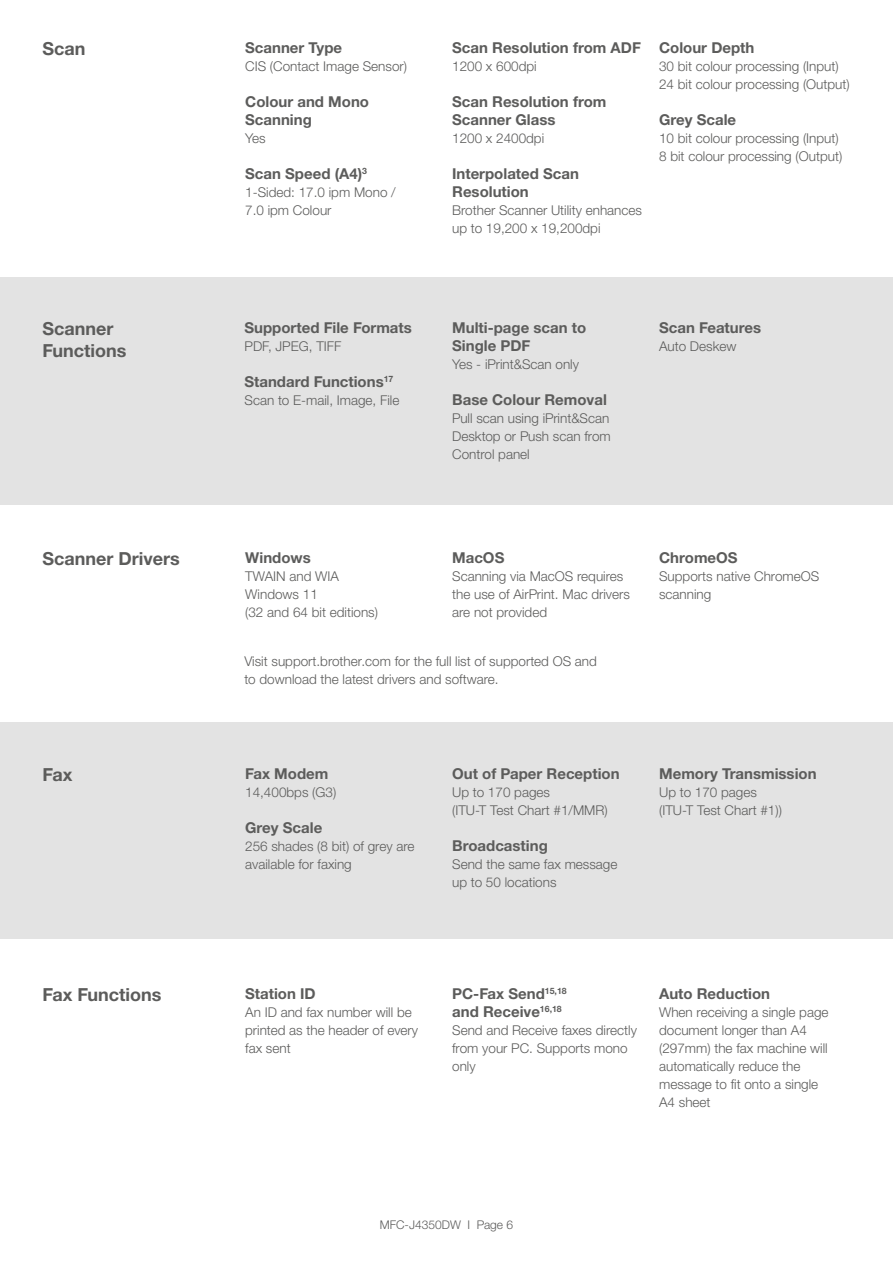
<style>
.page{position:relative;width:893px;height:1263px;background:#fff}
.page>*{position:absolute;margin:0;border:0;box-sizing:border-box;transform-origin:0 0}
.t1{font:700 18px/22.5px "Helvetica Neue LTW1 G";color:#5c5c5b}
.t2{font:700 15px/18px "Helvetica Neue LTW1 G";color:#5c5c5b}
.t3{font:300 13.5px/18px "Helvetica Neue LTW1 G";color:#5c5c5b}
.t4{font:300 12px "Helvetica Neue LTW1 G";color:#5c5c5b}
</style>
<div class="page">
<div style="left:0;top:277px;width:893px;height:228px;background:#e3e3e3"></div>
<div style="left:0;top:722px;width:893px;height:217px;background:#e3e3e3"></div>
<h1 class="t1" style="left:43px;top:38px;width:45px">Scan</h1>
<p class="t2" style="left:245px;top:39px;width:98px">Scanner Type</p>
<p class="t3" style="left:245px;top:57px;width:163px">CIS (Contact Image Sensor)</p>
<p class="t2" style="left:245px;top:93px;width:125px">Colour and Mono<br>Scanning</p>
<p class="t3" style="left:245px;top:129px;width:22px">Yes</p>
<p class="t2" style="left:245px;top:165px;width:123px">Scan Speed (A4)<sup>3</sup></p>
<p class="t3" style="left:245px;top:183px;width:152px">1-Sided: 17.0 ipm Mono /<br>7.0 ipm Colour</p>
<h1 class="t1" style="left:43px;top:317px;width:85px">Scanner<br>Functions</h1>
<p class="t2" style="left:244px;top:318px;width:169px">Supported File Formats</p>
<p class="t3" style="left:244px;top:337px;width:98px">PDF, JPEG, TIFF</p>
<p class="t2" style="left:244px;top:372px;width:150px">Standard Functions<sup>17</sup></p>
<p class="t3" style="left:244px;top:391px;width:156px">Scan to E-mail, Image, File</p>
<p class="t2" style="left:452px;top:39px;width:190px">Scan Resolution from ADF</p>
<p class="t3" style="left:452px;top:57px;width:86px">1200 x 600dpi</p>
<p class="t2" style="left:452px;top:93px;width:156px">Scan Resolution from<br>Scanner Glass</p>
<p class="t3" style="left:452px;top:129px;width:94px">1200 x 2400dpi</p>
<p class="t2" style="left:452px;top:165px;width:128px">Interpolated Scan<br>Resolution</p>
<p class="t3" style="left:452px;top:201px;width:191px">Brother Scanner Utility enhances up to 19,200 x 19,200dpi</p>
<p class="t2" style="left:659px;top:39px;width:97px">Colour Depth</p>
<p class="t3" style="left:659px;top:57px;width:192px">30 bit colour processing (Input)<br>24 bit colour processing (Output)</p>
<p class="t2" style="left:659px;top:111px;width:79px">Grey Scale</p>
<p class="t3" style="left:659px;top:129px;width:185px">10 bit colour processing (Input)<br>8 bit colour processing (Output)</p>
<p class="t2" style="left:452px;top:318px;width:136px">Multi-page scan to<br>Single PDF</p>
<p class="t3" style="left:452px;top:355px;width:128px">Yes - iPrint&amp;Scan only</p>
<p class="t2" style="left:452px;top:390px;width:156px">Base Colour Removal</p>
<p class="t3" style="left:452px;top:409px;width:160px;text-align:justify">Pull scan using iPrint&amp;Scan Desktop or Push scan from Control panel</p>
<p class="t2" style="left:659px;top:318px;width:104px">Scan Features</p>
<p class="t3" style="left:659px;top:337px;width:79px">Auto Deskew</p>
<h1 class="t1" style="left:43px;top:547px;width:139px">Scanner Drivers</h1>
<p class="t2" style="left:245px;top:549px;width:67px">Windows</p>
<p class="t3" style="left:245px;top:567px;width:134px">TWAIN and WIA<br>Windows 11<br>(32 and 64 bit editions)</p>
<p class="t2" style="left:452px;top:549px;width:54px">MacOS</p>
<p class="t3" style="left:452px;top:567px;width:179px">Scanning via MacOS requires the use of AirPrint. Mac drivers are not provided</p>
<p class="t3" style="left:244px;top:652px;width:354px">Visit support.brother.com for the full list of supported OS and to download the latest drivers and software.</p>
<p class="t2" style="left:659px;top:549px;width:80px">ChromeOS</p>
<p class="t3" style="left:659px;top:567px;width:162px">Supports native ChromeOS scanning</p>
<h1 class="t1" style="left:43px;top:763px;width:31px">Fax</h1>
<p class="t2" style="left:245px;top:765px;width:85px">Fax Modem</p>
<p class="t3" style="left:245px;top:783px;width:93px">14,400bps (G3)</p>
<p class="t2" style="left:245px;top:819px;width:79px">Grey Scale</p>
<p class="t3" style="left:245px;top:837px;width:171px">256 shades (8 bit) of grey are available for faxing</p>
<p class="t2" style="left:452px;top:765px;width:169px">Out of Paper Reception</p>
<p class="t3" style="left:452px;top:783px;width:157px">Up to 170 pages<br>(ITU-T Test Chart #1/MMR)</p>
<p class="t2" style="left:452px;top:837px;width:97px">Broadcasting</p>
<p class="t3" style="left:452px;top:855px;width:167px">Send the same fax message up to 50 locations</p>
<p class="t2" style="left:659px;top:765px;width:159px">Memory Transmission</p>
<p class="t3" style="left:659px;top:783px;width:124px">Up to 170 pages (ITU-T Test Chart #1))</p>
<h1 class="t1" style="left:43px;top:983px;width:120px">Fax Functions</h1>
<p class="t2" style="left:245px;top:984px;width:72px">Station ID</p>
<p class="t3" style="left:245px;top:1003px;width:174px">An ID and fax number will be printed as the header of every fax sent</p>
<p class="t2" style="left:452px;top:984px;width:116px">PC-Fax Send<sup>15,18 </sup>and Receive<sup>16,18</sup></p>
<p class="t3" style="left:452px;top:1021px;width:186px">Send and Receive faxes directly from your PC. Supports mono only</p>
<p class="t2" style="left:659px;top:984px;width:113px">Auto Reduction</p>
<p class="t3" style="left:659px;top:1003px;width:171px">When receiving a single page document longer than A4 (297mm) the fax machine will automatically reduce the message to fit onto a single<br>A4 sheet</p>
<p class="t4" style="left:380px;top:1217px;width:135px">MFC-J4350DW I Page 6</p>
</div>
